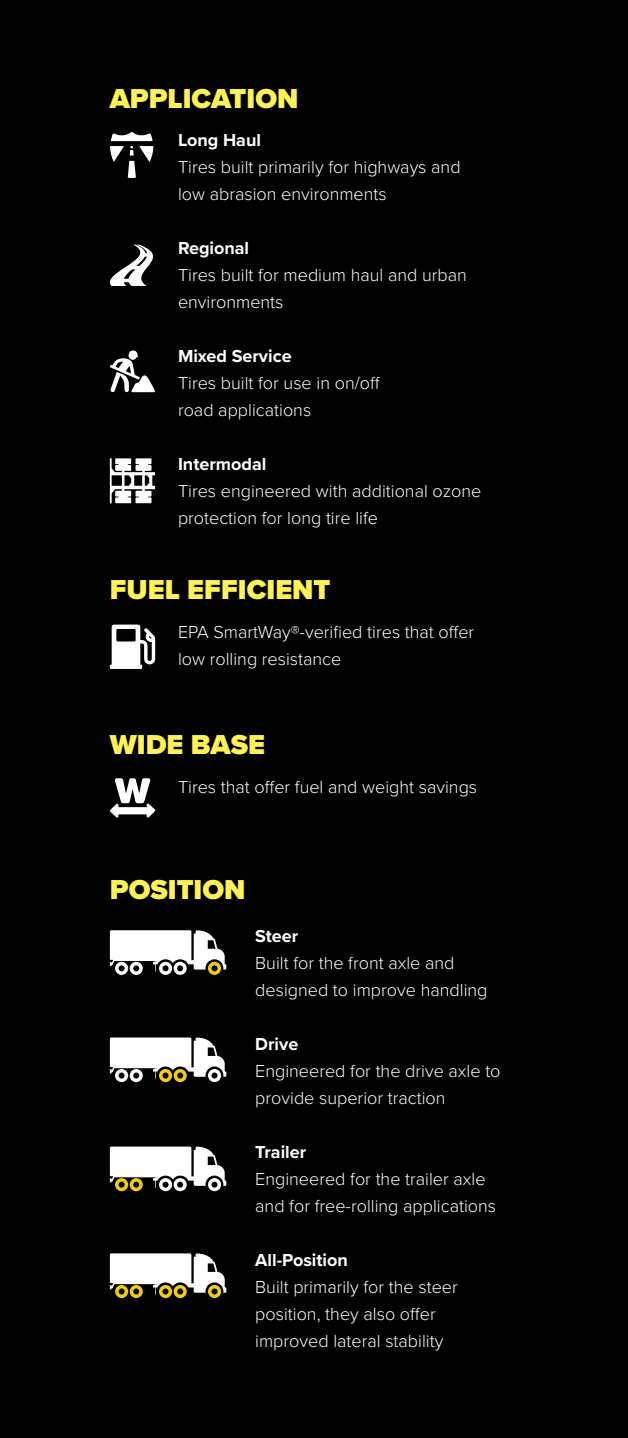
<style>
.page{position:relative;width:628px;height:1438px;background:#000}
.page>*{position:absolute;margin:0;border:0;box-sizing:border-box;transform-origin:0 0}
.t1{font:900 28.35px "Proxima Nova";color:#fff254}
.t2{font:300 18px/27px "Proxima Nova";color:#fff}
.t3{font:700 18px "Proxima Nova";color:#fff}
</style>
<div class="page">
<svg style="left:110px;top:624px;width:45px;height:45px"></svg>
<svg style="left:110px;top:778px;width:45px;height:40px"></svg>
<svg style="left:110px;top:350px;width:45px;height:42px"></svg>
<svg style="left:110px;top:458px;width:45px;height:45px"></svg>
<svg style="left:110px;top:132px;width:43px;height:45px"></svg>
<svg style="left:110px;top:245px;width:43px;height:41px"></svg>
<svg style="left:110px;top:1253px;width:116px;height:45px"></svg>
<svg style="left:110px;top:1037px;width:116px;height:45px"></svg>
<svg style="left:110px;top:930px;width:116px;height:45px"></svg>
<svg style="left:110px;top:1146px;width:116px;height:45px"></svg>
<h1 class="t1" style="left:110px;top:77px;width:190px">APPLICATION</h1>
<p class="t3" style="left:178px;top:127px;width:85px">Long Haul</p>
<p class="t2" style="left:178px;top:153px;width:284px">Tires built primarily for highways and low abrasion environments</p>
<p class="t3" style="left:178px;top:235px;width:73px">Regional</p>
<p class="t2" style="left:178px;top:261px;width:290px">Tires built for medium haul and urban environments</p>
<p class="t3" style="left:178px;top:343px;width:115px">Mixed Service</p>
<p class="t2" style="left:178px;top:369px;width:204px">Tires built for use in on/off road applications</p>
<p class="t3" style="left:178px;top:451px;width:90px">Intermodal</p>
<p class="t2" style="left:178px;top:477px;width:305px">Tires engineered with additional ozone protection for long tire life</p>
<h1 class="t1" style="left:110px;top:568px;width:222px">FUEL EFFICIENT</h1>
<p class="t2" style="left:178px;top:618px;width:298px">EPA SmartWay®-verified tires that offer low rolling resistance</p>
<h1 class="t1" style="left:110px;top:723px;width:157px">WIDE BASE</h1>
<p class="t2" style="left:178px;top:773px;width:301px">Tires that offer fuel and weight savings</p>
<h1 class="t1" style="left:110px;top:868px;width:137px">POSITION</h1>
<p class="t3" style="left:255px;top:922px;width:45px">Steer</p>
<p class="t2" style="left:255px;top:948px;width:234px">Built for the front axle and designed to improve handling</p>
<p class="t3" style="left:255px;top:1030px;width:45px">Drive</p>
<p class="t2" style="left:255px;top:1056px;width:247px">Engineered for the drive axle to provide superior traction</p>
<p class="t3" style="left:255px;top:1138px;width:53px">Trailer</p>
<p class="t2" style="left:255px;top:1164px;width:242px">Engineered for the trailer axle and for free-rolling applications</p>
<p class="t3" style="left:255px;top:1246px;width:94px">All-Position</p>
<p class="t2" style="left:255px;top:1272px;width:204px">Built primarily for the steer position, they also offer improved lateral stability</p>
</div>
